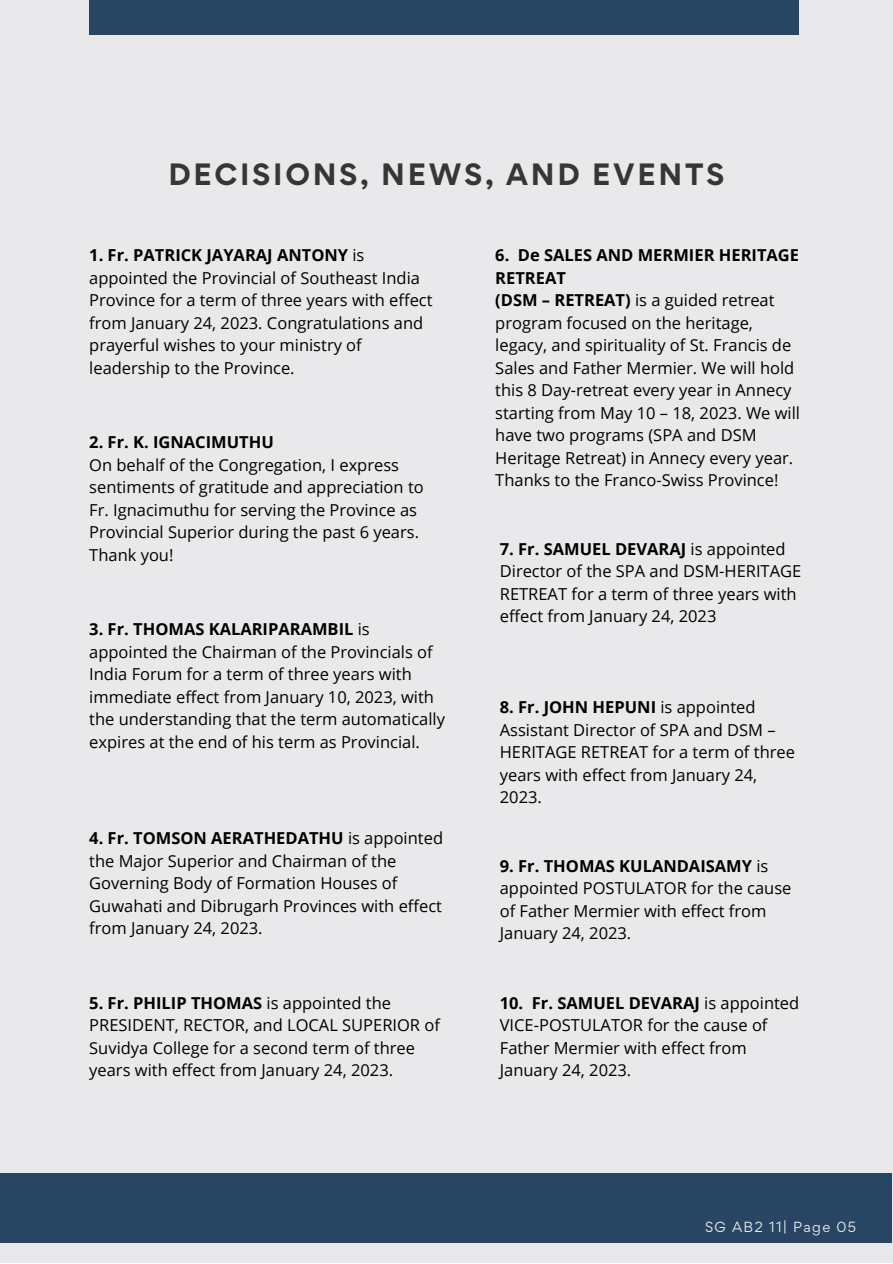
<style>
.page{position:relative;width:893px;height:1264px;background:#fff}
.page>*{position:absolute;margin:0;border:0;box-sizing:border-box;transform-origin:0 0}
.t1{font:700 27.45px "Gordita";letter-spacing:.1em;color:#373636}
.t2{font:16.5px/22.5px "Open Sans";color:#000}
.t3{font:700 16.5px "Open Sans";color:#000}
.t4{font:13.05px "Gordita";letter-spacing:.1em;color:#e9e9eb}
.s1{font-weight:700}
</style>
<div class="page">
<div style="left:0;top:0;width:892px;height:1262px;background:#e9e9eb"></div>
<div style="left:89px;top:0;width:709px;height:35px;background:#284663"></div>
<div style="left:0;top:1173px;width:891px;height:69px;background:#284663"></div>
<h1 class="t1" style="left:168px;top:155px;width:557px">DECISIONS, NEWS, AND EVENTS</h1>
<p class="t2" style="left:89px;top:243px;width:345px"><span class="s1">1. Fr. PATRICK JAYARAJ ANTONY</span> is appointed the Provincial of Southeast India Province for a term of three years with effect from January 24, 2023. Congratulations and prayerful wishes to your ministry of leadership to the Province.</p>
<p class="t3" style="left:89px;top:431px;width:186px">2. Fr. K. IGNACIMUTHU</p>
<p class="t2" style="left:89px;top:453px;width:336px">On behalf of the Congregation, I express sentiments of gratitude and appreciation to Fr. Ignacimuthu for serving the Province as Provincial Superior during the past 6 years.<br>Thank you!</p>
<p class="t2" style="left:89px;top:617px;width:357px"><span class="s1">3. Fr. THOMAS KALARIPARAMBIL</span> is appointed the Chairman of the Provincials of India Forum for a term of three years with immediate effect from January 10, 2023, with the understanding that the term automatically expires at the end of his term as Provincial.</p>
<p class="t2" style="left:89px;top:826px;width:355px"><span class="s1">4. Fr. TOMSON AERATHEDATHU</span> is appointed the Major Superior and Chairman of the Governing Body of Formation Houses of Guwahati and Dibrugarh Provinces with effect from January 24, 2023.</p>
<p class="t2" style="left:89px;top:991px;width:352px"><span class="s1">5. Fr. PHILIP THOMAS</span> is appointed the PRESIDENT, RECTOR, and LOCAL SUPERIOR of Suvidya College for a second term of three years with effect from January 24, 2023.</p>
<p class="t2" style="left:495px;top:243px;width:306px"><span class="s1">6. De SALES AND MERMIER HERITAGE RETREAT<br>(DSM – RETREAT)</span> is a guided retreat program focused on the heritage, legacy, and spirituality of St. Francis de Sales and Father Mermier. We will hold this 8 Day-retreat every year in Annecy starting from May 10 – 18, 2023. We will have two programs (SPA and DSM Heritage Retreat) in Annecy every year.<br>Thanks to the Franco-Swiss Province!</p>
<p class="t2" style="left:500px;top:537px;width:303px"><span class="s1">7. Fr. SAMUEL DEVARAJ</span> is appointed Director of the SPA and DSM-HERITAGE RETREAT for a term of three years with effect from January 24, 2023</p>
<p class="t2" style="left:500px;top:695px;width:297px"><span class="s1">8. Fr. JOHN HEPUNI</span> is appointed<br>Assistant Director of SPA and DSM –<br>HERITAGE RETREAT for a term of three years with effect from January 24,<br>2023.</p>
<p class="t2" style="left:500px;top:854px;width:293px"><span class="s1">9. Fr. THOMAS KULANDAISAMY</span> is appointed POSTULATOR for the cause of Father Mermier with effect from<br>January 24, 2023.</p>
<p class="t2" style="left:500px;top:991px;width:301px"><span class="s1">10. Fr. SAMUEL DEVARAJ</span> is appointed<br>VICE-POSTULATOR for the cause of<br>Father Mermier with effect from<br>January 24, 2023.</p>
<p class="t4" style="left:705px;top:1217px;width:153px">SG AB2 11| Page 05</p>
</div>
